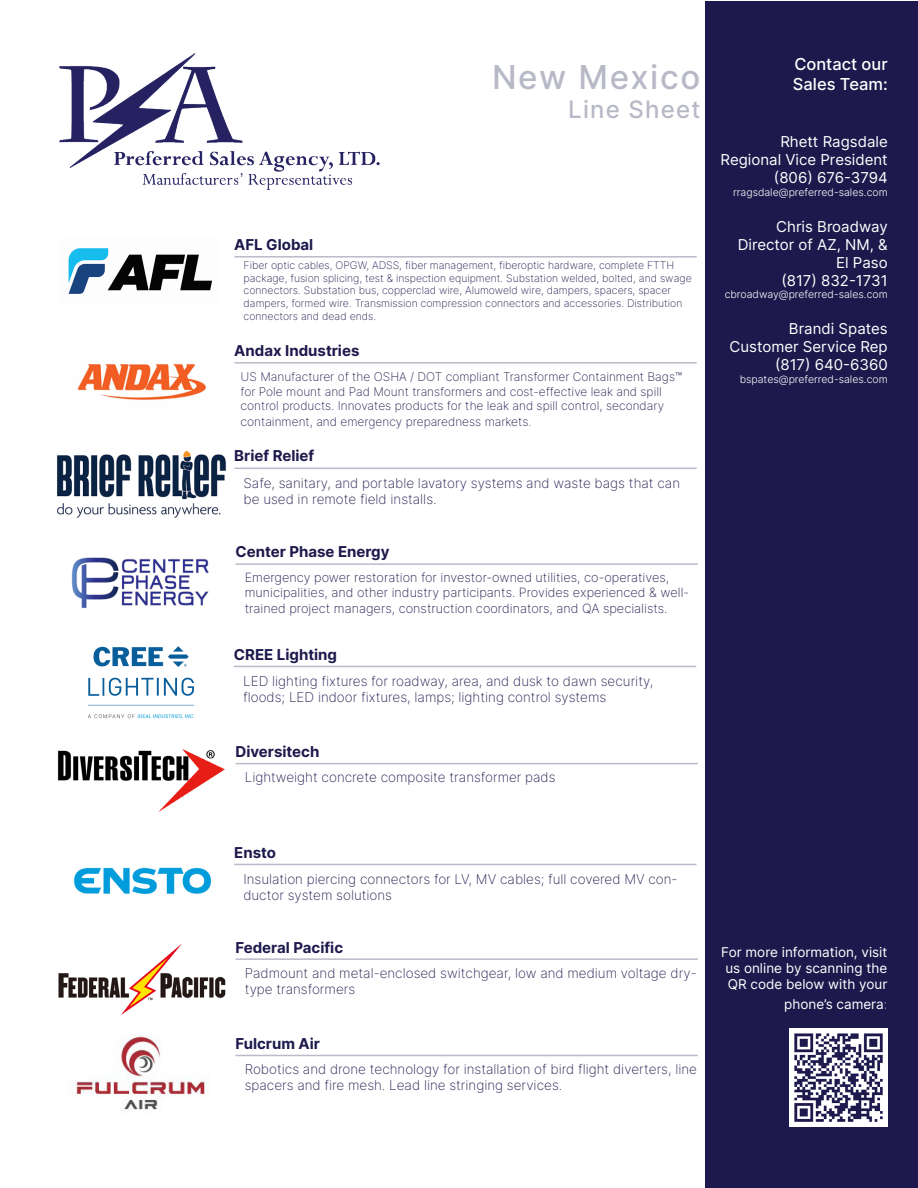
<style>
.page{position:relative;width:918px;height:1188px;background:#fff}
.page>*{position:absolute;margin:0;border:0;box-sizing:border-box;transform-origin:0 0}
.t1{font:500 33px "Inter";letter-spacing:.05em;color:#b8b9c7}
.t2{font:500 24px "Inter";letter-spacing:.05em;color:#b8b9c7}
.t3{font:500 16.5px "Inter";color:#fff}
.t4{font:15px "Inter";color:#fff}
.t5{font:700 15px "Inter";color:#1d194c}
.t6{font:700 15px "Inter";color:#1f1a4d}
.t7{font:200 13.5px/16.2px "Inter";color:#1d194c}
.t8{font:13.5px/16.2px "Inter";color:#fff;text-align:justify}
.t9{font:200 13.5px/16.2px "Inter";color:#1f1a4d}
.t10{font:200 12.75px/15.8px "Inter";color:#1d194c}
.t11{font:200 12px/14.4px "Inter";color:#1d194c}
.t12{font:200 10.5px/12.6px "Inter";color:#1d194c}
.t13{font:300 10.5px "Inter";color:#fff}
.s1{font-size:10.5px}
.s2{font-weight:200}
</style>
<div class="page">
<hr style="left:234px;top:256px;width:463px;height:2px;background:#babac9">
<hr style="left:235px;top:763px;width:463px;height:1px;background:#babac9">
<img style="left:68px;top:248px;width:145px;height:46px">
<img style="left:57px;top:749px;width:168px;height:63px">
<div style="left:705px;top:1px;width:212px;height:1186px;background:#1d194c"></div>
<img style="left:790px;top:1029px;width:98px;height:98px">
<hr style="left:234px;top:666px;width:462px;height:1px;background:#babac9">
<img style="left:87px;top:646px;width:108px;height:73px">
<hr style="left:234px;top:362px;width:463px;height:2px;background:#babac9">
<img style="left:77px;top:364px;width:129px;height:36px">
<hr style="left:236px;top:958px;width:462px;height:2px;background:#babac9">
<img style="left:58px;top:943px;width:168px;height:72px">
<hr style="left:234px;top:468px;width:463px;height:1px;background:#babac9">
<img style="left:57px;top:451px;width:169px;height:67px">
<hr style="left:234px;top:864px;width:463px;height:1px;background:#babac9">
<img style="left:74px;top:867px;width:137px;height:28px">
<img style="left:60px;top:54px;width:319px;height:136px">
<hr style="left:235px;top:563px;width:463px;height:2px;background:#babac9">
<img style="left:71px;top:557px;width:138px;height:51px">
<hr style="left:235px;top:1055px;width:463px;height:1px;background:#babac9">
<img style="left:72px;top:1036px;width:138px;height:74px">
<p class="t5" style="left:234px;top:234px;width:80px">AFL Global</p>
<p class="t1" style="left:492px;top:53px;width:210px">New Mexico</p>
<p class="t2" style="left:568px;top:92px;width:134px">Line Sheet</p>
<p class="t12" style="left:244px;top:259px;width:450px">Fiber optic cables, OPGW, ADSS, fiber management, fiberoptic hardware, complete FTTH package, fusion splicing, test &amp; inspection equipment. Substation welded, bolted, and swage connectors. Substation bus, copperclad wire, Alumoweld wire, dampers, spacers, spacer dampers, formed wire. Transmission compression connectors and accessories. Distribution connectors and dead ends.</p>
<p class="t5" style="left:234px;top:340px;width:127px">Andax Industries</p>
<p class="t11" style="left:241px;top:369px;width:443px">US Manufacturer of the OSHA / DOT compliant Transformer Containment Bags™ for Pole mount and Pad Mount transformers and cost-effective leak and spill control products. Innovates products for the leak and spill control, secondary</p>
<p class="t11" style="left:241px;top:414px;width:292px">containment, and emergency preparedness markets<span class="s1">.</span></p>
<p class="t5" style="left:234px;top:445px;width:81px">Brief Relief</p>
<p class="t7" style="left:244px;top:475px;width:438px">Safe, sanitary, and portable lavatory systems and waste bags that can be used in remote field installs.</p>
<p class="t5" style="left:235px;top:541px;width:156px">Center Phase Energy</p>
<p class="t10" style="left:245px;top:569px;width:446px">Emergency power restoration for investor-owned utilities, co-operatives, municipalities, and other industry participants. Provides experienced &amp; well&shy;trained project managers, construction coordinators, and QA specialists.</p>
<p class="t5" style="left:234px;top:643px;width:105px">CREE Lighting</p>
<p class="t7" style="left:243px;top:673px;width:412px">LED lighting fixtures for roadway, area, and dusk to dawn security, floods; LED indoor fixtures, lamps; lighting control systems</p>
<p class="t5" style="left:235px;top:740px;width:85px">Diversitech</p>
<p class="t7" style="left:245px;top:769px;width:312px">Lightweight concrete composite transformer pads</p>
<p class="t3" style="left:794px;top:52px;width:95px">Contact our</p>
<p class="t3" style="left:793px;top:72px;width:96px">Sales Team:</p>
<p class="t4" style="left:780px;top:131px;width:109px">Rhett Ragsdale</p>
<p class="t4" style="left:721px;top:149px;width:169px">Regional Vice President</p>
<p class="t4" style="left:774px;top:167px;width:115px">(806) 676-3794</p>
<p class="t13" style="left:733px;top:184px;width:156px">rragsdale@preferred-sales.com</p>
<p class="t4" style="left:776px;top:216px;width:113px">Chris Broadway</p>
<p class="t4" style="left:738px;top:234px;width:152px">Director of AZ, NM, &amp;</p>
<p class="t4" style="left:836px;top:252px;width:53px">El Paso</p>
<p class="t4" style="left:781px;top:270px;width:108px">(817) 832-1731</p>
<p class="t13" style="left:725px;top:287px;width:165px">cbroadway@preferred-sales.com</p>
<p class="t4" style="left:789px;top:318px;width:100px">Brandi Spates</p>
<p class="t4" style="left:730px;top:336px;width:160px">Customer Service Rep</p>
<p class="t4" style="left:775px;top:354px;width:114px">(817) 640-6360</p>
<p class="t13" style="left:740px;top:372px;width:150px">bspates@preferred-sales.com</p>
<p class="t5" style="left:234px;top:841px;width:43px">Ensto</p>
<p class="t7" style="left:243px;top:871px;width:436px">Insulation piercing connectors for LV, MV cables; full covered MV con&shy;ductor system solutions</p>
<p class="t6" style="left:236px;top:937px;width:109px">Federal Pacific</p>
<p class="t9" style="left:245px;top:965px;width:453px">Padmount and metal-enclosed switchgear, low and medium voltage dry&shy;type transformers</p>
<p class="t5" style="left:235px;top:1033px;width:86px">Fulcrum Air</p>
<p class="t7" style="left:245px;top:1061px;width:454px">Robotics and drone technology for installation of bird flight diverters, line spacers and fire mesh. Lead line stringing services.</p>
<p class="t8" style="left:721px;top:944px;width:168px">For more information, visit us online by scanning the QR code below with your</p>
<p class="t8" style="left:784px;top:996px;width:105px">phone’s camera<span class="s2">:</span></p>
</div>
